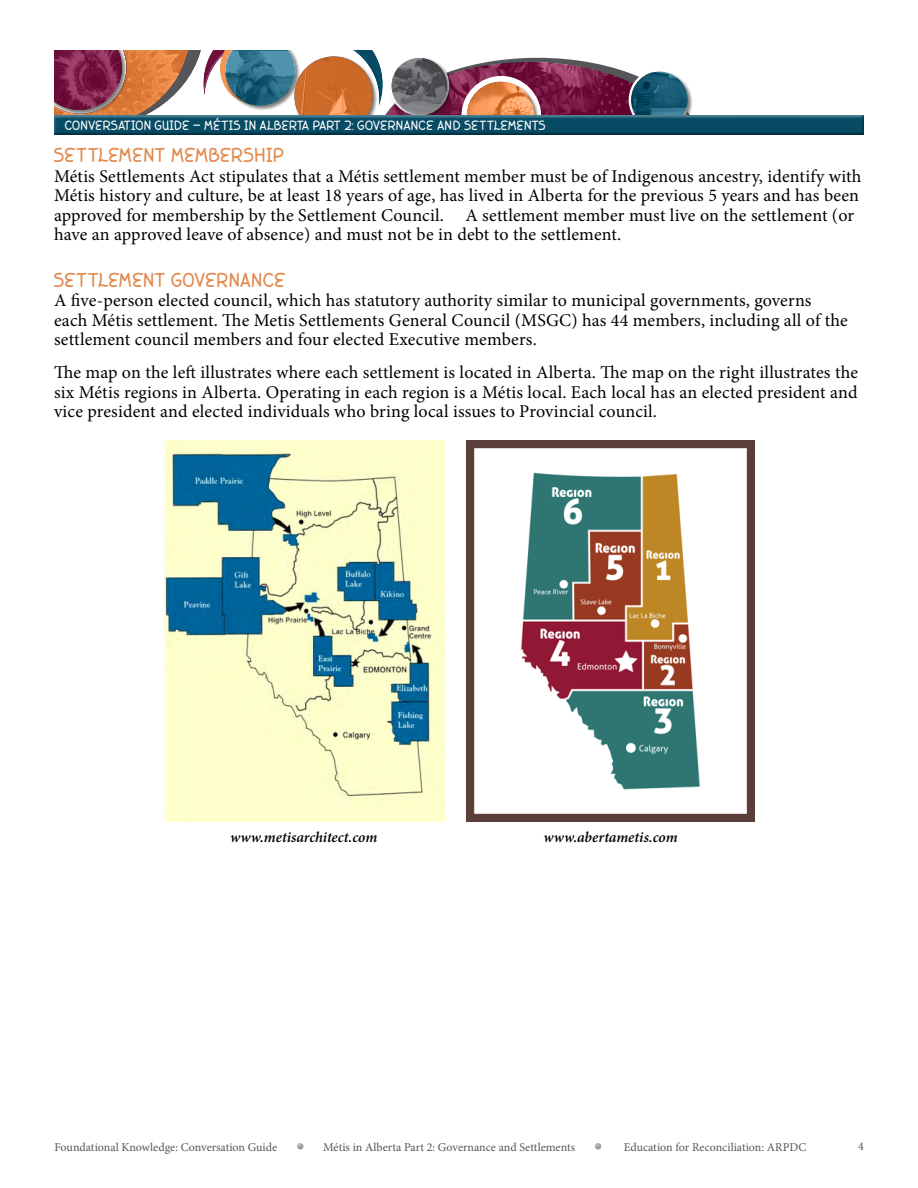
<style>
.page{position:relative;width:918px;height:1188px;background:#fff}
.page>*{position:absolute;margin:0;border:0;box-sizing:border-box;transform-origin:0 0}
.t1{font:20.25px "Rustic Love Tattoo";letter-spacing:.03em;color:#e2894d}
.t2{font:18px/19.5px "Minion Pro";letter-spacing:.01em;color:#000}
.t3{font:italic 600 15px "Minion Pro";letter-spacing:-.005em;color:#000}
.t4{font:13.5px "Rustic Love Tattoo";letter-spacing:.025em;color:#fff}
.t5{font:12px "Minion Pro";color:#55565a}
</style>
<div class="page">
<div style="left:294px;top:1143px;width:13px;height:8px;background:#000;opacity:.4"></div>
<div style="left:592px;top:1143px;width:13px;height:8px;background:#000;opacity:.4"></div>
<svg style="left:54px;top:51px;width:639px;height:61px"></svg>
<div style="left:631px;top:88px;width:58px;height:28px;background:#fff;opacity:.4"></div>
<div style="left:630px;top:71px;width:57px;height:45px;background:#000;opacity:.4"></div>
<div style="left:51px;top:112px;width:816px;height:24px;background:#fff;opacity:.4"></div>
<div style="left:51px;top:114px;width:817px;height:22px;background:#000;opacity:.4"></div>
<img style="left:163px;top:440px;width:282px;height:381px">
<img style="left:466px;top:440px;width:289px;height:381px">
<p class="t4" style="left:65px;top:118px;width:482px">CONVERSATION GUIDE - MÉTIS IN ALBERTA PART 2: GOVERNANCE AND SETTLEMENTS</p>
<p class="t1" style="left:54px;top:144px;width:232px">SETTLEMENT MEMBERSHIP</p>
<p class="t2" style="left:54px;top:167px;width:809px">Métis Settlements Act stipulates that a Métis settlement member must be of Indigenous ancestry, identify with Métis history and culture, be at least 18 years of age, has lived in Alberta for the previous 5 years and has been approved for membership by the Settlement Council. A settlement member must live on the settlement (or have an approved leave of absence) and must not be in debt to the settlement.</p>
<p class="t1" style="left:54px;top:268px;width:233px">SETTLEMENT GOVERNANCE</p>
<p class="t2" style="left:54px;top:291px;width:795px">A five-person elected council, which has statutory authority similar to municipal governments, governs each Métis settlement. The Metis Settlements General Council (MSGC) has 44 members, including all of the settlement council members and four elected Executive members.</p>
<p class="t2" style="left:54px;top:363px;width:806px;text-align:justify">The map on the left illustrates where each settlement is located in Alberta. The map on the right illustrates the six Métis regions in Alberta. Operating in each region is a Métis local. Each local has an elected president and vice president and elected individuals who bring local issues to Provincial council.</p>
<p class="t3" style="left:230px;top:827px;width:149px">www.metisarchitect.com</p>
<p class="t3" style="left:544px;top:827px;width:136px">www.abertametis.com</p>
<p class="t5" style="left:55px;top:1139px;width:224px">Foundational Knowledge: Conversation Guide</p>
<p class="t5" style="left:323px;top:1139px;width:253px">Métis in Alberta Part 2: Governance and Settlements</p>
<p class="t5" style="left:624px;top:1139px;width:184px">Education for Reconciliation: ARPDC</p>
<p class="t5" style="left:858px;top:1138px;width:7px">4</p>
</div>
